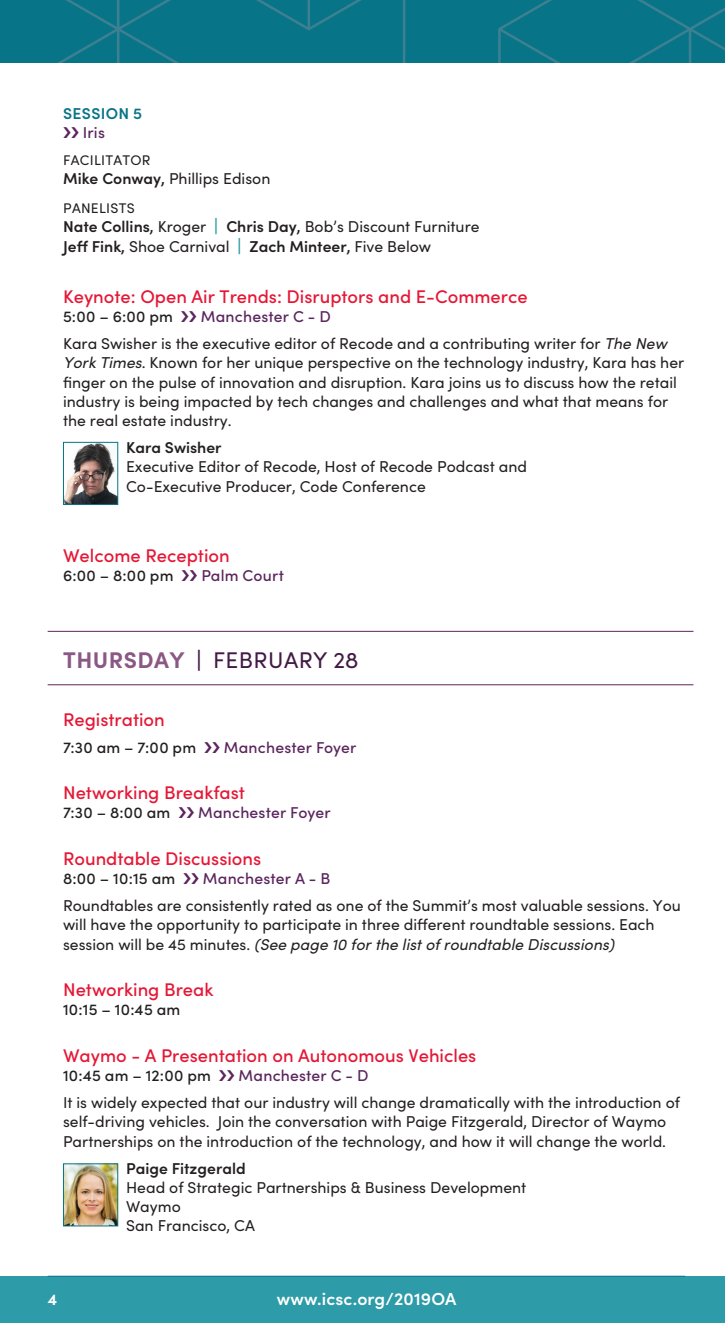
<style>
.page{position:relative;width:725px;height:1323px;background:#fff}
.page>*{position:absolute;margin:0;border:0;box-sizing:border-box;transform-origin:0 0}
.t1{font:22.75px "Sofia Pro";letter-spacing:.02em;color:#431945}
.t2{font:500 18.38px "Sofia Pro";color:#e51836}
.t3{font:600 17.5px "Sofia Pro";letter-spacing:.01em;color:#fff}
.t4{font:15.75px/19.2px "Sofia Pro";color:#231f20}
.t5{font:500 15.75px "Sofia Pro";letter-spacing:.015em;color:#231f20}
.t6{font:500 15.75px "Sofia Pro";letter-spacing:.01em;color:#5b255e}
.t7{font:600 15.75px "Sofia Pro";color:#231f20}
.t8{font:600 15.75px "Sofia Pro";letter-spacing:.02em;color:#087487}
.t9{font:700 15.75px "Sofia Pro";color:#fff}
.t10{font:14px "Sofia Pro";letter-spacing:.02em;color:#231f20}
.s1{font-weight:600}
.s2{font-weight:900;font-size:17.5px;color:#2d9ba8}
.s3{font-weight:500;color:#5b255e}
.s4{font-style:italic}
.s5{font-weight:700;color:#8b5885}
.s6{font-weight:700}
</style>
<div class="page">
<div style="left:0;top:1276px;width:724px;height:47px;background:#2d9ba8"></div>
<hr style="left:48px;top:1276px;width:637px;height:1px;background:#087487">
<img style="left:65px;top:444px;width:51px;height:59px">
<div style="left:63px;top:442px;width:55px;height:63px;border:1px solid #087487"></div>
<img style="left:65px;top:1165px;width:51px;height:59px">
<div style="left:63px;top:1163px;width:55px;height:63px;border:1px solid #087487"></div>
<hr style="left:48px;top:631px;width:645px;height:1px;background:#5b255e">
<hr style="left:48px;top:684px;width:645px;height:1px;background:#5b255e">
<div style="left:0;top:0;width:724px;height:63px;background:#087487"></div>
<svg style="left:57px;top:0;width:667px;height:63px"></svg>
<p class="t8" style="left:63px;top:101px;width:81px">SESSION 5</p>
<p class="t6" style="left:83px;top:121px;width:24px">Iris</p>
<p class="t10" style="left:63px;top:150px;width:89px">FACILITATOR</p>
<p class="t4" style="left:63px;top:168px;width:209px"><span class="s1">Mike Conway,</span> Phillips Edison</p>
<p class="t10" style="left:63px;top:198px;width:73px">PANELISTS</p>
<p class="t4" style="left:63px;top:216px;width:418px"><span class="s1">Nate Collins,</span> Kroger <span class="s2">|</span> <span class="s1">Chris Day,</span> Bob’s Discount Furniture<br><span class="s1">Jeff Fink,</span> Shoe Carnival <span class="s2">|</span> <span class="s1">Zach Minteer,</span> Five Below</p>
<p class="t2" style="left:63px;top:283px;width:466px">Keynote: Open Air Trends: Disruptors and E-Commerce</p>
<p class="t5" style="left:63px;top:305px;width:111px">5:00 – 6:00 pm</p>
<p class="t4" style="left:63px;top:302px;width:605px;line-height:27.1px;text-indent:138px"><span class="s3">Manchester C - D<br></span>Kara Swisher is the executive editor of Recode and a contributing writer for <span class="s4">The New</span></p>
<p class="t4" style="left:63px;top:352px;width:622px"><span class="s4">York Times</span>. Known for her unique perspective on the technology industry, Kara has her finger on the pulse of innovation and disruption. Kara joins us to discuss how the retail industry is being impacted by tech changes and challenges and what that means for the real estate industry.</p>
<p class="t7" style="left:126px;top:436px;width:97px">Kara Swisher</p>
<p class="t4" style="left:126px;top:456px;width:402px">Executive Editor of Recode, Host of Recode Podcast and<br>Co-Executive Producer, Code Conference</p>
<p class="t2" style="left:63px;top:542px;width:168px">Welcome Reception</p>
<p class="t5" style="left:63px;top:564px;width:112px">6:00 – 8:00 pm</p>
<p class="t6" style="left:201px;top:564px;width:84px">Palm Court</p>
<h1 class="t1" style="left:63px;top:643px;width:297px"><span class="s5">THURSDAY</span> <span class="s6">|</span> FEBRUARY 28</h1>
<p class="t2" style="left:63px;top:706px;width:103px">Registration</p>
<p class="t5" style="left:63px;top:736px;width:135px">7:30 am – 7:00 pm</p>
<p class="t6" style="left:224px;top:736px;width:134px">Manchester Foyer</p>
<p class="t2" style="left:63px;top:779px;width:183px">Networking Breakfast</p>
<p class="t5" style="left:63px;top:801px;width:109px">7:30 – 8:00 am</p>
<p class="t6" style="left:198px;top:801px;width:134px">Manchester Foyer</p>
<p class="t2" style="left:63px;top:845px;width:200px">Roundtable Discussions</p>
<p class="t5" style="left:63px;top:867px;width:114px">8:00 – 10:15 am</p>
<p class="t6" style="left:203px;top:867px;width:129px">Manchester A - B</p>
<p class="t4" style="left:63px;top:895px;width:619px">Roundtables are consistently rated as one of the Summit’s most valuable sessions. You will have the opportunity to participate in three different roundtable sessions. Each session will be 45 minutes. <span class="s4">(See page 10 for the list of roundtable Discussions)</span></p>
<p class="t2" style="left:63px;top:976px;width:152px">Networking Break</p>
<p class="t5" style="left:63px;top:998px;width:119px">10:15 – 10:45 am</p>
<p class="t2" style="left:63px;top:1042px;width:415px">Waymo - A Presentation on Autonomous Vehicles</p>
<p class="t5" style="left:63px;top:1064px;width:149px">10:45 am – 12:00 pm</p>
<p class="t6" style="left:238px;top:1064px;width:131px">Manchester C - D</p>
<p class="t4" style="left:63px;top:1092px;width:618px">It is widely expected that our industry will change dramatically with the introduction of self-driving vehicles. Join the conversation with Paige Fitzgerald, Director of Waymo<br>Partnerships on the introduction of the technology, and how it will change the world.</p>
<p class="t7" style="left:126px;top:1156px;width:121px">Paige Fitzgerald</p>
<p class="t4" style="left:126px;top:1177px;width:401px">Head of Strategic Partnerships &amp; Business Development<br>Waymo<br>San Francisco, CA</p>
<p class="t9" style="left:48px;top:1288px;width:11px">4</p>
<p class="t3" style="left:277px;top:1286px;width:181px">www.icsc.org/2019OA</p>
</div>
